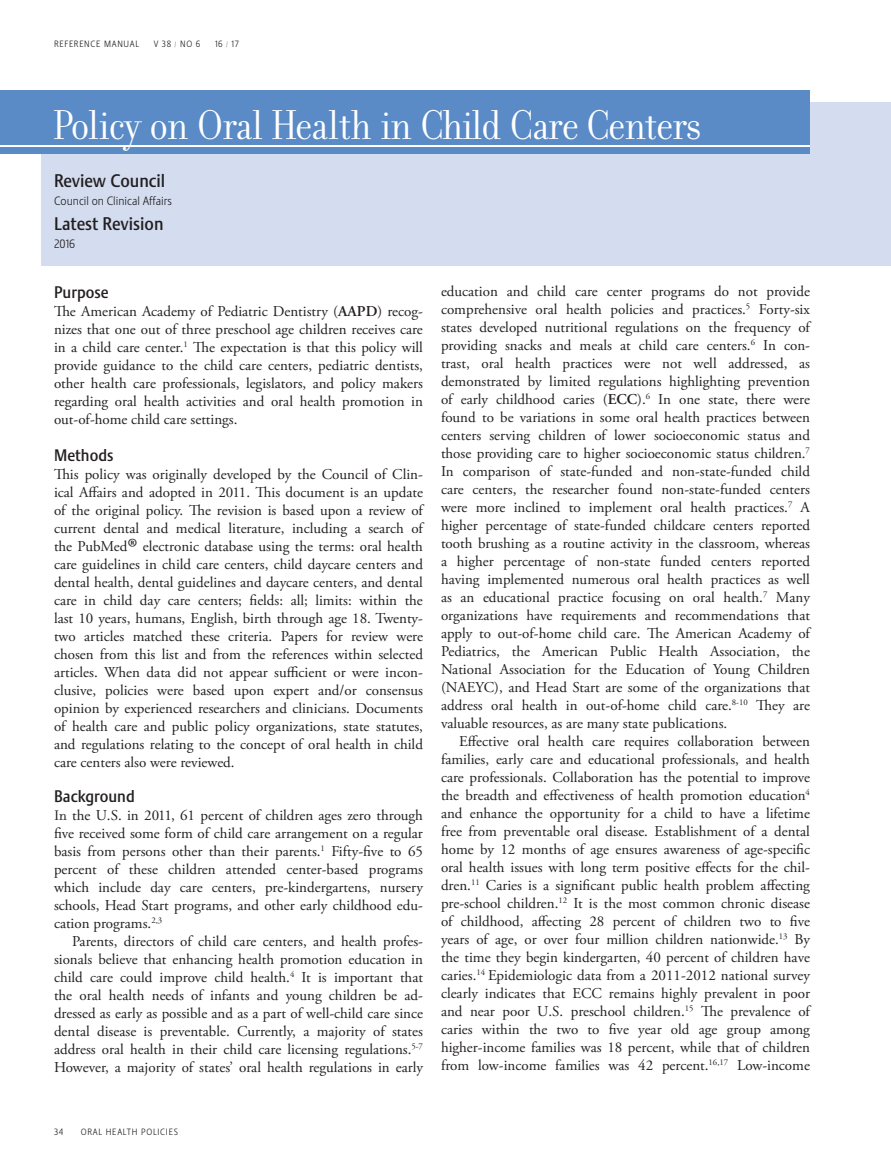
<style>
.page{position:relative;width:891px;height:1175px;background:#fff}
.page>*{position:absolute;margin:0;border:0;box-sizing:border-box;transform-origin:0 0}
.section_title{font:45px "Filosofia Grand";letter-spacing:-.02em;color:#fff}
.headline{font:500 18px "Stalemate LF";color:#231f20}
.sub_head{font:500 16.5px "Stalemate LF";color:#231f20}
.body_copy{font:15px/18px "Adobe Garamond Pro";color:#231f20;text-align:justify}
.author{font:300 12px "Stalemate LF";color:#231f20}
.t1{font:300 9px "Stalemate LF";letter-spacing:.08em;color:#231f20}
.s1{font-weight:600}
.s2{font-size:31.5px}
.s3{font-family:"Filosofia"}
</style>
<div class="page">
<div style="left:42px;top:102px;width:849px;height:163px;background:#d3ddef"></div>
<div style="left:0;top:90px;width:810px;height:63px;background:#5a8bc7"></div>
<hr style="left:0;top:145px;width:810px;height:2px;background:#fff">
<p class="t1" style="left:54px;top:39px;width:87px">REFERENCE MANUAL</p>
<p class="t1" style="left:154px;top:39px;width:48px">V 38 <sup>/</sup> NO 6</p>
<p class="t1" style="left:215px;top:39px;width:25px">16 <sup>/</sup> 17</p>
<p class="section_title" style="left:53px;top:101px;width:650px">Policy on Oral Health in Child Care Centers</p>
<p class="headline" style="left:54px;top:169px;width:113px">Review Council</p>
<p class="author" style="left:54px;top:193px;width:120px">Council on Clinical Affairs</p>
<p class="headline" style="left:54px;top:213px;width:111px">Latest Revision</p>
<p class="author" style="left:54px;top:237px;width:23px">2016</p>
<p class="sub_head" style="left:54px;top:282px;width:56px">Purpose</p>
<p class="body_copy" style="left:54px;top:302px;width:371px">The American Academy of Pediatric Dentistry (<span class="s1">AAPD</span>) recog&shy;nizes that one out of three preschool age children receives care in a child care center.<sup>1</sup> The expectation is that this policy will provide guidance to the child care centers, pediatric dentists, other health care professionals, legislators, and policy makers regarding oral health activities and oral health promotion in out-of-home child care settings.</p>
<p class="sub_head" style="left:54px;top:445px;width:61px">Methods</p>
<p class="body_copy" style="left:54px;top:465px;width:371px">This policy was originally developed by the Council of Clin&shy;ical Affairs and adopted in 2011. This document is an update of the original policy. The revision is based upon a review of current dental and medical literature, including a search of the PubMed<span class="s2">®</span> electronic database using the terms: oral health care guidelines in child care centers, child daycare centers and dental health, dental guidelines and daycare centers, and dental care in child day care centers; fields: all; limits: within the last 10 years, humans, English, birth through age 18. Twenty&shy;two articles matched these criteria. Papers for review were chosen from this list and from the references within selected articles. When data did not appear sufficient or were incon&shy;clusive, policies were based upon expert and/or consensus opinion by experienced researchers and clinicians. Documents of health care and public policy organizations, state statutes, and regulations relating to the concept of oral health in child care centers also were reviewed.</p>
<p class="sub_head" style="left:54px;top:786px;width:82px">Background</p>
<p class="body_copy" style="left:54px;top:806px;width:371px"><span class="s3">In</span> the U.S. in 2011, 61 percent of children ages zero through five received some form of child care arrangement on a regular basis from persons other than their parents.<sup>1</sup> Fifty-five to 65 percent of these children attended center-based programs which include day care centers, pre-kindergartens, nursery schools, Head Start programs, and other early childhood edu&shy;cation programs.<sup>2,3</sup></p>
<p class="body_copy" style="left:54px;top:932px;width:371px;text-indent:18px">Parents, directors of child care centers, and health profes&shy;sionals believe that enhancing health promotion education in child care could improve child health.<sup>4</sup> It is important that the oral health needs of infants and young children be ad&shy;dressed as early as possible and as a part of well-child care since dental disease is preventable. Currently, a majority of states address oral health in their child care licensing regulations.<sup>5-7<br></sup>However, a majority of states’ oral health regulations in early</p>
<p class="body_copy" style="left:441px;top:283px;width:371px">education and child care center programs do not provide comprehensive oral health policies and practices.<sup>5</sup> Forty-six states developed nutritional regulations on the frequency of providing snacks and meals at child care centers.<sup>6</sup> In con&shy;trast, oral health practices were not well addressed, as demonstrated by limited regulations highlighting prevention of early childhood caries (<span class="s1">ECC</span>).<sup>6</sup> In one state, there were found to be variations in some oral health practices between centers serving children of lower socioeconomic status and those providing care to higher socioeconomic status children.<sup>7<br></sup>In comparison of state-funded and non-state-funded child care centers, the researcher found non-state-funded centers were more inclined to implement oral health practices.<sup>7</sup> A higher percentage of state-funded childcare centers reported tooth brushing as a routine activity in the classroom, whereas a higher percentage of non-state funded centers reported having implemented numerous oral health practices as well as an educational practice focusing on oral health.<sup>7</sup> Many organizations have requirements and recommendations that apply to out-of-home child care. The American Academy of Pediatrics, the American Public Health Association, the National Association for the Education of Young Children (NAEYC), and Head Start are some of the organizations that address oral health in out-of-home child care.<sup>8-10</sup> They are valuable resources, as are many state publications.</p>
<p class="body_copy" style="left:441px;top:733px;width:371px;text-indent:18px">Effective oral health care requires collaboration between families, early care and educational professionals, and health care professionals. Collaboration has the potential to improve the breadth and effectiveness of health promotion education<sup>4 </sup>and enhance the opportunity for a child to have a lifetime free from preventable oral disease. Establishment of a dental home by 12 months of age ensures awareness of age-specific oral health issues with long term positive effects for the chil&shy;dren.<sup>11</sup> Caries is a significant public health problem affecting pre-school children.<sup>12</sup> It is the most common chronic disease of childhood, affecting 28 percent of children two to five years of age, or over four million children nationwide.<sup>13</sup> By the time they begin kindergarten, 40 percent of children have caries.<sup>14</sup> Epidemiologic data from a 2011-2012 national survey clearly indicates that ECC remains highly prevalent in poor and near poor U.S. preschool children.<sup>15</sup> The prevalence of caries within the two to five year old age group among higher-income families was 18 percent, while that of children from low-income families was 42 percent.<sup>16,17</sup> Low-income</p>
<p class="t1" style="left:54px;top:1126px;width:11px">34</p>
<p class="t1" style="left:81px;top:1126px;width:99px">ORAL HEALTH POLICIES</p>
</div>
